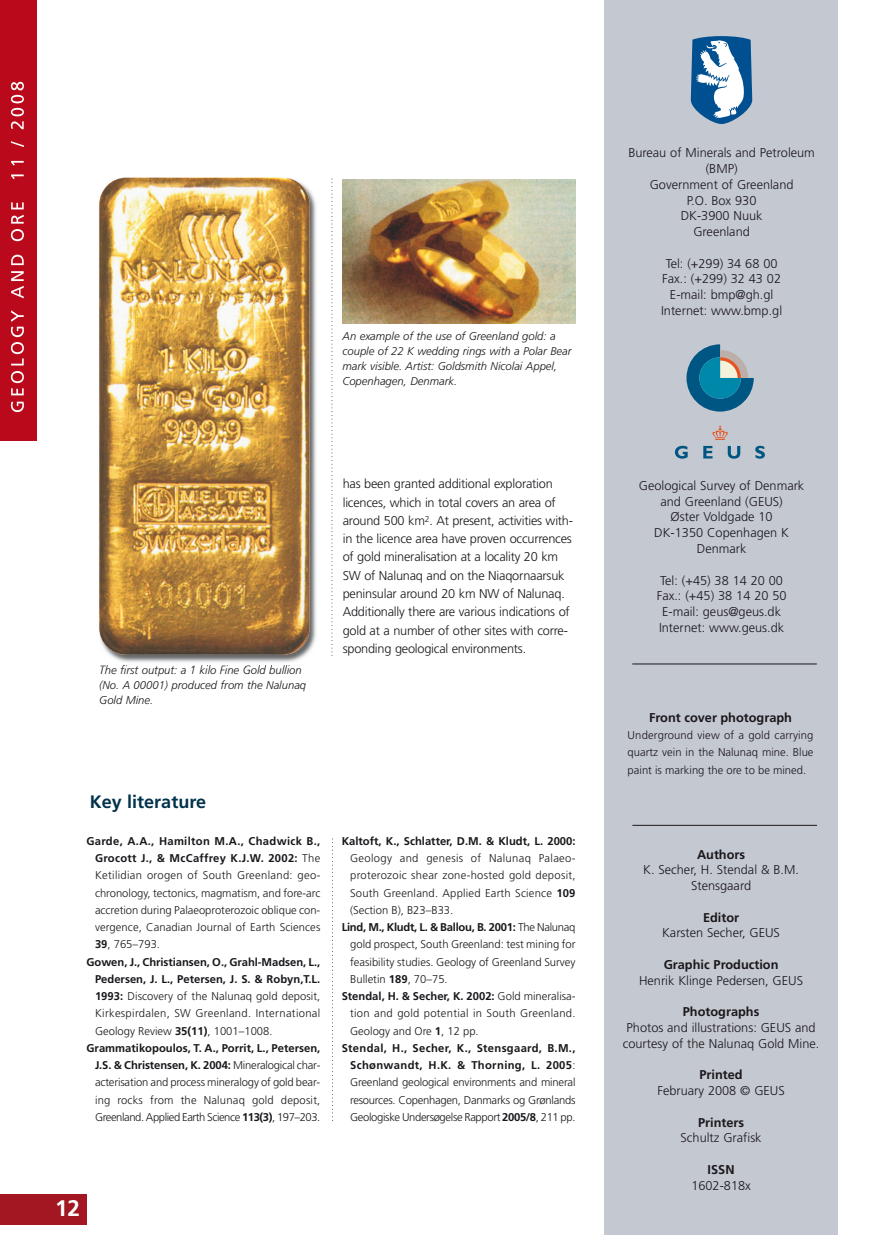
<style>
.page{position:relative;width:896px;height:1260px;background:#fff}
.page>*{position:absolute;margin:0;border:0;box-sizing:border-box;transform-origin:0 0}
.t1{font:700 22.5px "Frutiger";color:#fff}
.t2{font:700 18px "Frutiger";color:#00324c}
.t3{font:300 12.75px/15.8px "Frutiger";color:#1a171c;text-align:center}
.t4{font:700 12.75px "Frutiger";color:#1a171c}
.t5{font:300 11.25px/17.2px "Frutiger";color:#1a171c;text-align:justify}
.t6{font:700 11.25px "Frutiger";color:#1a171c}
.t7{font:italic 300 11.25px/15px "Frutiger";color:#1a171c}
.t8{font:300 11.25px "Frutiger";letter-spacing:.03em;color:#1a171c}
.t9{font:700 11.25px "Frutiger";letter-spacing:.03em;color:#1a171c}
.t10{font:300 11.25px "Frutiger";letter-spacing:.025em;color:#1a171c}
.t11{font:300 11.25px "Frutiger";letter-spacing:-.035em;color:#1a171c}
.t12{font:300 11.25px "Frutiger";letter-spacing:-.03em;color:#1a171c}
.t13{font:700 11.25px "Frutiger";letter-spacing:-.025em;color:#1a171c}
.t14{font:300 11.25px "Frutiger";letter-spacing:-.02em;color:#1a171c}
.t15{font:700 11.25px "Frutiger";letter-spacing:.025em;color:#1a171c}
.s1{font-weight:300}
.s2{font-weight:700}
</style>
<div class="page">
<img style="left:342px;top:179px;width:233px;height:145px">
<div style="left:0;top:1194px;width:86px;height:30px;background:#a21721"></div>
<div style="left:0;top:0;width:36px;height:441px;background:#ba091a"></div>
<svg style="left:11px;top:401px;width:13px;height:11px"></svg>
<svg style="left:11px;top:371px;width:13px;height:24px"></svg>
<svg style="left:11px;top:310px;width:13px;height:55px"></svg>
<svg style="left:11px;top:271px;width:13px;height:27px"></svg>
<svg style="left:11px;top:255px;width:13px;height:10px"></svg>
<svg style="left:11px;top:215px;width:13px;height:26px"></svg>
<svg style="left:11px;top:202px;width:13px;height:7px"></svg>
<svg style="left:11px;top:174px;width:13px;height:5px"></svg>
<svg style="left:11px;top:161px;width:13px;height:5px"></svg>
<svg style="left:11px;top:141px;width:13px;height:6px"></svg>
<svg style="left:11px;top:82px;width:13px;height:47px"></svg>
<div style="left:604px;top:0;width:234px;height:1235px;background:#c4c8d0"></div>
<hr style="left:632px;top:825px;width:185px;height:1px;background:#1a171c">
<hr style="left:632px;top:663px;width:185px;height:1px;background:#1a171c">
<svg style="left:691px;top:36px;width:61px;height:88px;background:#6f9bbe"></svg>
<svg style="left:675px;top:446px;width:13px;height:12px"></svg>
<svg style="left:703px;top:446px;width:9px;height:12px"></svg>
<svg style="left:728px;top:446px;width:12px;height:12px"></svg>
<svg style="left:755px;top:446px;width:10px;height:12px"></svg>
<svg style="left:712px;top:425px;width:16px;height:15px"></svg>
<svg style="left:686px;top:344px;width:68px;height:67px"></svg>
<svg style="left:332px;top:839px;width:1px;height:282px"></svg>
<svg style="left:331px;top:179px;width:1px;height:477px"></svg>
<img style="left:99px;top:177px;width:217px;height:489px">
<img style="left:100px;top:665px;width:77px;height:1px">
<img style="left:99px;top:178px;width:211px;height:477px;border-radius:27px">
<p class="t7" style="left:342px;top:329px;width:231px">An example of the use of Greenland gold: a couple of 22 K wedding rings with a Polar Bear mark visible. Artist: Goldsmith Nicolai Appel, Copenhagen, Denmark.</p>
<p class="t7" style="left:99px;top:663px;width:208px">The first output: a 1 kilo Fine Gold bullion (No. A 00001) produced from the Nalunaq<br>Gold Mine.</p>
<p class="t3" style="left:343px;top:475px;width:232px;line-height:18.3px;text-align:left">has been granted additional exploration licences, which in total covers an area of around 500 km<sup>2</sup>. At present, activities with&shy;in the licence area have proven occurrences of gold mineralisation at a locality 20 km SW of Nalunaq and on the Niaqornaarsuk peninsular around 20 km NW of Nalunaq.<br>Additionally there are various indications of gold at a number of other sites with corre&shy;sponding geological environments.</p>
<h2 class="t2" style="left:90px;top:794px;width:118px">Key literature</h2>
<p class="t9" style="left:86px;top:836px;width:235px">Garde, A.A., Hamilton M.A., Chadwick B.,</p>
<p class="t15" style="left:95px;top:853px;width:227px">Grocott J., &amp; McCaffrey K.J.W. 2002: <span class="s1">The</span></p>
<p class="t8" style="left:95px;top:871px;width:227px">Ketilidian orogen of South Greenland: geo -</p>
<p class="t5" style="left:95px;top:885px;width:227px">chronology, tectonics, magmatism, and fore-arc</p>
<p class="t5" style="left:95px;top:902px;width:227px">accretion during Palaeoproterozoic oblique con-</p>
<p class="t5" style="left:95px;top:919px;width:227px">vergence, Canadian Journal of Earth Sciences</p>
<p class="t5" style="left:95px;top:936px;width:67px"><span class="s2">39</span>, 765–793.</p>
<p class="t6" style="left:86px;top:957px;width:235px">Gowen, J., Christiansen, O., Grahl-Madsen, L.,</p>
<p class="t6" style="left:95px;top:974px;width:227px">Pedersen, J. L., Petersen, J. S. &amp; Robyn,T.L.</p>
<p class="t5" style="left:95px;top:988px;width:227px"><span class="s2">1993:</span> Discovery of the Nalunaq gold deposit,</p>
<p class="t8" style="left:95px;top:1009px;width:227px">Kirkespirdalen, SW Greenland. International</p>
<p class="t5" style="left:95px;top:1023px;width:179px">Geology Review <span class="s2">35(11)</span>, 1001–1008.</p>
<p class="t6" style="left:86px;top:1043px;width:235px">Grammatikopoulos, T. A., Porrit, L., Petersen,</p>
<p class="t6" style="left:95px;top:1060px;width:227px">J.S. &amp; Christensen, K. 2004: <span class="s1">Mineralogical char-</span></p>
<p class="t5" style="left:95px;top:1074px;width:227px">acterisation and process mineralogy of gold bear-</p>
<p class="t5" style="left:95px;top:1092px;width:227px">ing rocks from the Nalunaq gold deposit,</p>
<p class="t11" style="left:95px;top:1112px;width:227px">Greenland. Applied Earth Science <span class="s2">113(3)</span>, 197–203.</p>
<p class="t6" style="left:342px;top:836px;width:235px">Kaltoft, K., Schlatter, D.M. &amp; Kludt, L. 2000:</p>
<p class="t8" style="left:350px;top:853px;width:227px">Geology and genesis of Nalunaq Palaeo -</p>
<p class="t10" style="left:350px;top:871px;width:227px">proterozoic shear zone-hosted gold deposit,</p>
<p class="t5" style="left:350px;top:885px;width:227px">South Greenland. Applied Earth Science <span class="s2">109</span></p>
<p class="t5" style="left:350px;top:902px;width:105px">(Section B), B23–B33.</p>
<p class="t13" style="left:342px;top:922px;width:235px">Lind, M., Kludt, L. &amp; Ballou, B. 2001: <span class="s1">The Nalunaq</span></p>
<p class="t5" style="left:350px;top:936px;width:227px">gold prospect, South Greenland: test mining for</p>
<p class="t5" style="left:350px;top:954px;width:227px">feasibility studies. Geology of Greenland Survey</p>
<p class="t5" style="left:350px;top:971px;width:99px">Bulletin <span class="s2">189</span>, 70–75.</p>
<p class="t6" style="left:342px;top:991px;width:235px">Stendal, H. &amp; Secher, K. 2002: <span class="s1">Gold mineralisa-</span></p>
<p class="t10" style="left:350px;top:1009px;width:227px">tion and gold potential in South Greenland.</p>
<p class="t5" style="left:350px;top:1023px;width:130px">Geology and Ore <span class="s2">1</span>, 12 pp.</p>
<p class="t9" style="left:342px;top:1043px;width:235px">Stendal, H., Secher, K., Stensgaard, B.M.,</p>
<p class="t9" style="left:350px;top:1060px;width:227px">Schønwandt, H.K. &amp; Thorning, L. 2005<span class="s1">:</span></p>
<p class="t5" style="left:350px;top:1074px;width:227px">Greenland geological environments and mineral</p>
<p class="t14" style="left:350px;top:1095px;width:227px">resources. Copenhagen, Danmarks og Grønlands</p>
<p class="t12" style="left:350px;top:1112px;width:227px">Geologiske Undersøgelse Rapport <span class="s2">2005/8</span>, 211 pp.</p>
<h1 class="t1" style="left:55px;top:1198px;width:27px">12</h1>
<p class="t3" style="left:628px;top:146px;width:188px">Bureau of Minerals and Petroleum (BMP)<br>Government of Greenland<br>P.O. Box 930<br>DK-3900 Nuuk<br>Greenland</p>
<p class="t3" style="left:661px;top:256px;width:123px">Tel: (+299) 34 68 00<br>Fax.: (+299) 32 43 02<br>E-mail: bmp@gh.gl<br>Internet: www.bmp.gl</p>
<p class="t3" style="left:639px;top:478px;width:167px">Geological Survey of Denmark and Greenland (GEUS)<br>Øster Voldgade 10<br>DK-1350 Copenhagen K<br>Denmark</p>
<p class="t3" style="left:657px;top:573px;width:131px">Tel: (+45) 38 14 20 00<br>Fax.: (+45) 38 14 20 50<br>E-mail: geus@geus.dk<br>Internet: www.geus.dk</p>
<p class="t4" style="left:649px;top:712px;width:144px">Front cover photograph</p>
<p class="t5" style="left:628px;top:727px;width:187px">Underground view of a gold carrying quartz vein in the Nalunaq mine. Blue paint is marking the ore to be mined.</p>
<p class="t4" style="left:697px;top:849px;width:50px">Authors</p>
<p class="t3" style="left:643px;top:863px;width:157px">K. Secher, H. Stendal &amp; B.M.<br>Stensgaard</p>
<p class="t4" style="left:703px;top:912px;width:38px">Editor</p>
<p class="t3" style="left:662px;top:926px;width:119px">Karsten Secher, GEUS</p>
<p class="t4" style="left:664px;top:959px;width:116px">Graphic Production</p>
<p class="t3" style="left:639px;top:973px;width:165px">Henrik Klinge Pedersen, GEUS</p>
<p class="t4" style="left:683px;top:1006px;width:78px">Photographs</p>
<p class="t3" style="left:623px;top:1020px;width:198px;text-align:left">Photos and illustrations: GEUS and courtesy of the Nalunaq Gold Mine.</p>
<p class="t4" style="left:699px;top:1069px;width:45px">Printed</p>
<p class="t3" style="left:657px;top:1083px;width:129px">February 2008 © GEUS</p>
<p class="t4" style="left:698px;top:1116px;width:48px">Printers</p>
<p class="t3" style="left:680px;top:1130px;width:83px">Schultz Grafisk</p>
<p class="t4" style="left:708px;top:1164px;width:28px">ISSN</p>
<p class="t3" style="left:691px;top:1178px;width:61px">1602-818x</p>
</div>
